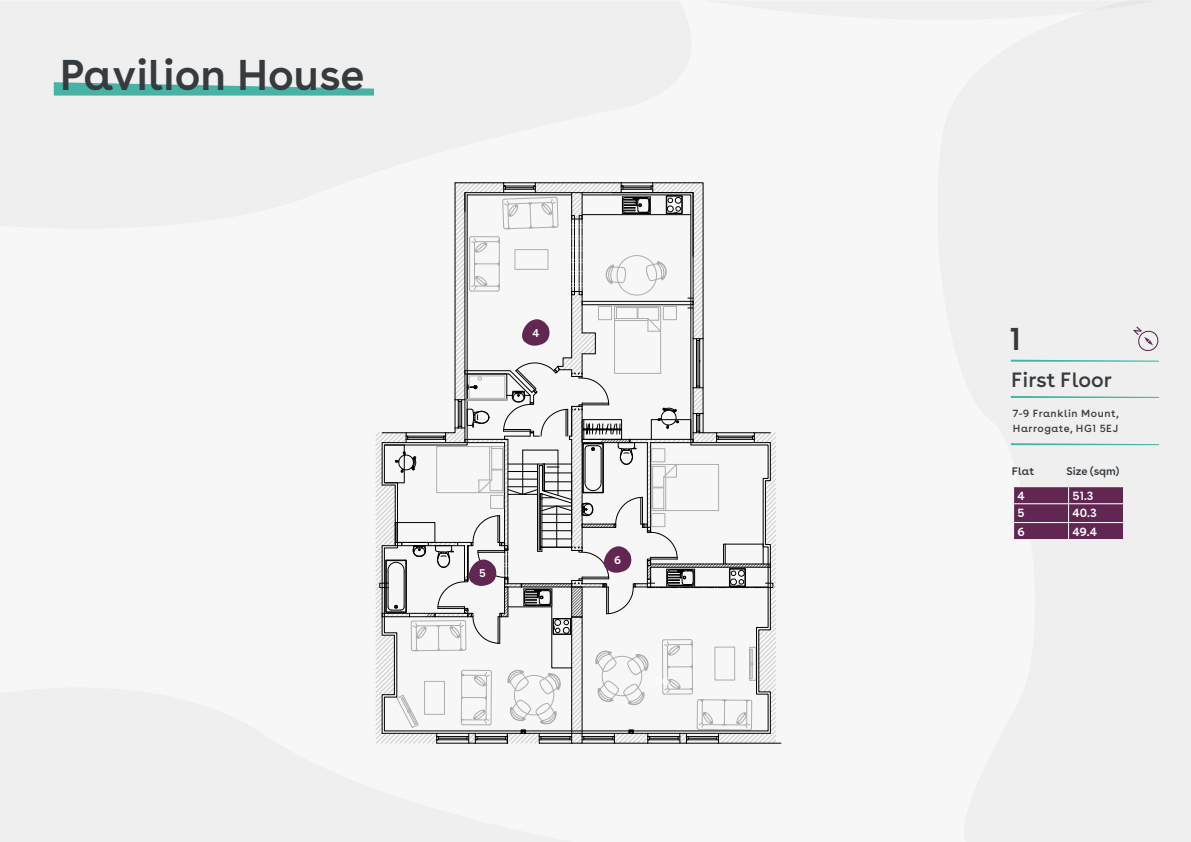
<style>
.page{position:relative;width:1191px;height:842px;background:#f7f7f7}
.page>*{position:absolute;margin:0;border:0;box-sizing:border-box;transform-origin:0 0}
.t1{font:600 43px "Buenos Aires";color:#353a3f}
.t2{font:600 32px "Buenos Aires";color:#353a3f}
.t3{font:22px "Buenos Aires";color:#353a3f}
.t4{font:600 12px "Buenos Aires";color:#fff}
.t5{font:600 11.4px "Buenos Aires";color:#fff}
.t6{font:11px/15.6px "Buenos Aires";letter-spacing:.05em;color:#353a3f}
.t7{font:600 11px "Buenos Aires";color:#353a3f}
</style>
<div class="page">
<hr style="left:718px;top:743px;width:63px;height:1px;background:#000">
<div style="left:380px;top:583px;width:8px;height:5px;border:1px solid #000"></div>
<svg style="left:53px;top:82px;width:322px;height:14px;fill:#46b3a5"></svg>
<svg style="left:1010px;top:0;width:149px;height:446px"></svg>
<svg style="left:1010px;top:1px;width:147px;height:20px"></svg>
<hr style="left:1013px;top:486px;width:55px;height:1px;background:#fff">
<hr style="left:1068px;top:486px;width:56px;height:1px;background:#fff">
<svg style="left:1013px;top:487px;width:111px;height:52px;background:#6b345c"></svg>
<hr style="left:1013px;top:539px;width:55px;height:1px;background:#fff">
<hr style="left:1068px;top:539px;width:56px;height:1px;background:#fff">
<svg style="left:381px;top:182px;width:395px;height:562px"></svg>
<svg style="left:1133px;top:326px;width:26px;height:27px"></svg>
<h1 class="t1" style="left:60px;top:38px;width:306px">Pavilion House</h1>
<p class="t5" style="left:532px;top:323px;width:8px">4</p>
<p class="t5" style="left:479px;top:563px;width:8px">5</p>
<p class="t5" style="left:614px;top:550px;width:9px">6</p>
<p class="t5" style="left:655px;top:672px;width:16px">06</p>
<h2 class="t2" style="left:1009px;top:312px;width:13px">1</h2>
<h3 class="t3" style="left:1011px;top:366px;width:102px">First Floor</h3>
<p class="t6" style="left:1012px;top:405px;width:108px">7-9 Franklin Mount,<br>Harrogate, HG1 5EJ</p>
<p class="t7" style="left:1012px;top:462px;width:24px">Flat</p>
<p class="t7" style="left:1066px;top:462px;width:54px">Size (sqm)</p>
<p class="t4" style="left:1017px;top:485px;width:9px">4</p>
<p class="t4" style="left:1072px;top:485px;width:23px">51.3</p>
<p class="t4" style="left:1017px;top:503px;width:9px">5</p>
<p class="t4" style="left:1072px;top:503px;width:26px">40.3</p>
<p class="t4" style="left:1017px;top:521px;width:9px">6</p>
<p class="t4" style="left:1072px;top:521px;width:26px">49.4</p>
</div>
